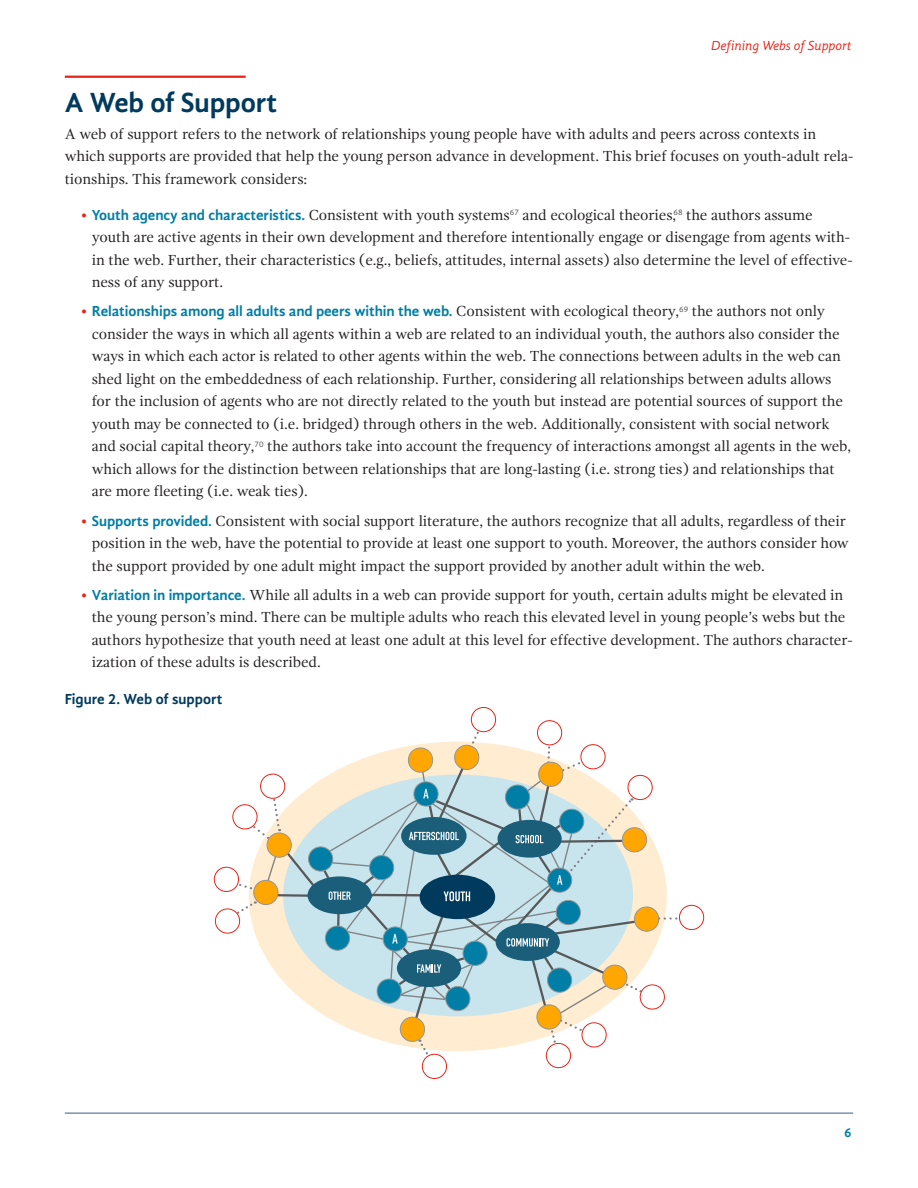
<style>
.page{position:relative;width:918px;height:1188px;background:#fff}
.page>*{position:absolute;margin:0;border:0;box-sizing:border-box;transform-origin:0 0}
.t1{font:700 28.5px "Gandhi Sans";letter-spacing:-.005em;color:#003a5d}
.t2{font:15px/22.5px "Gandhi Serif";letter-spacing:-.005em;color:#231f20}
.t3{font:700 15px "Gandhi Sans";letter-spacing:-.005em;color:#007ea5}
.t4{font:700 15px "Gandhi Sans";color:#003a5d}
.t5{font:italic 13.5px "Gandhi Sans";letter-spacing:-.005em;color:#e72419}
.t6{font:700 13.5px "Gandhi Sans";color:#007ea5}
.s1{color:#e72419}
.s2{font-family:"Gandhi Sans";font-weight:700;color:#007ea5}
.s3{font-family:"Gandhi Serif";font-weight:400;color:#e72419}
.s4{font-family:"Gandhi Serif";font-weight:400;color:#231f20}
</style>
<div class="page">
<hr style="left:65px;top:1112px;width:788px;height:2px;background:#7896ab">
<hr style="left:65px;top:76px;width:181px;height:2px;background:#e72419">
<div style="left:249px;top:742px;width:418px;height:309px;background:#ffecd1;border-radius:50%"></div>
<svg style="left:659px;top:917px;width:19px;height:3px"></svg>
<svg style="left:235px;top:882px;width:24px;height:8px"></svg>
<svg style="left:230px;top:901px;width:26px;height:17px"></svg>
<svg style="left:249px;top:790px;width:17px;height:52px"></svg>
<svg style="left:273px;top:773px;width:48px;height:238px"></svg>
<div style="left:471px;top:707px;width:25px;height:25px;border:1px solid #e72419;border-radius:50%"></div>
<div style="left:537px;top:720px;width:25px;height:25px;border:1px solid #e72419;border-radius:50%"></div>
<svg style="left:628px;top:775px;width:24px;height:25px"></svg>
<div style="left:628px;top:775px;width:25px;height:25px;border:1px solid #e72419;border-radius:50%"></div>
<div style="left:679px;top:905px;width:25px;height:25px;border:1px solid #e72419;border-radius:50%"></div>
<div style="left:640px;top:985px;width:25px;height:24px;border:1px solid #e72419;border-radius:50%"></div>
<div style="left:261px;top:774px;width:24px;height:24px;background:#fff;border-radius:50%"></div>
<div style="left:260px;top:774px;width:25px;height:25px;border:1px solid #e72419;border-radius:50%"></div>
<div style="left:233px;top:805px;width:24px;height:24px;background:#fff;border-radius:50%"></div>
<div style="left:232px;top:804px;width:25px;height:25px;border:1px solid #e72419;border-radius:50%"></div>
<div style="left:214px;top:867px;width:25px;height:24px;background:#fff;border-radius:50%"></div>
<div style="left:214px;top:867px;width:25px;height:25px;border:1px solid #e72419;border-radius:50%"></div>
<div style="left:215px;top:909px;width:25px;height:24px;background:#fff;border-radius:50%"></div>
<div style="left:215px;top:909px;width:25px;height:25px;border:1px solid #e72419;border-radius:50%"></div>
<div style="left:422px;top:1054px;width:25px;height:25px;border:1px solid #e72419;border-radius:50%"></div>
<div style="left:546px;top:1043px;width:25px;height:25px;border:1px solid #e72419;border-radius:50%"></div>
<div style="left:267px;top:833px;width:24px;height:24px;background:#ffa700;border-radius:50%"></div>
<div style="left:267px;top:833px;width:25px;height:25px;border:1px solid #939598;border-radius:50%"></div>
<div style="left:254px;top:880px;width:24px;height:25px;background:#ffa700;border-radius:50%"></div>
<div style="left:253px;top:880px;width:25px;height:25px;border:1px solid #939598;border-radius:50%"></div>
<div style="left:622px;top:827px;width:25px;height:25px;border:1px solid #939598;border-radius:50%"></div>
<div style="left:634px;top:907px;width:25px;height:24px;background:#ffa700;border-radius:50%"></div>
<div style="left:634px;top:907px;width:25px;height:25px;border:1px solid #939598;border-radius:50%"></div>
<div style="left:308px;top:876px;width:64px;height:38px;background:#1b5e7a;border-radius:50%"></div>
<div style="left:309px;top:847px;width:24px;height:24px;background:#007ea5;border-radius:50%"></div>
<div style="left:308px;top:847px;width:25px;height:24px;border:1px solid #939598;border-radius:50%"></div>
<svg style="left:321px;top:727px;width:325px;height:331px"></svg>
<p class="t5" style="left:711px;top:37px;width:142px">Defining Webs of Support</p>
<h1 class="t1" style="left:65px;top:86px;width:214px">A Web of Support</h1>
<p class="t2" style="left:65px;top:122px;width:790px">A web of support refers to the network of relationships young people have with adults and peers across contexts in which supports are provided that help the young person advance in development. This brief focuses on youth-adult rela&shy;tionships. This framework considers:</p>
<p class="t2" style="left:92px;top:203px;width:762px;text-indent:-10px"><span class="s1">•</span> <span class="s2">Youth agency and characteristics.</span> Consistent with youth systems<sup>67</sup> and ecological theories,<sup>68</sup> the authors assume youth are active agents in their own development and therefore intentionally engage or disengage from agents with&shy;in the web. Further, their characteristics (e.g., beliefs, attitudes, internal assets) also determine the level of effective&shy;ness of any support.</p>
<p class="t3" style="left:81px;top:303px;width:745px"><span class="s3">•</span> Relationships among all adults and peers within the web. <span class="s4">Consistent with ecological theory,</span><sup>69</sup> <span class="s4">the authors not only</span></p>
<p class="t2" style="left:92px;top:323px;width:761px">consider the ways in which all agents within a web are related to an individual youth, the authors also consider the ways in which each actor is related to other agents within the web. The connections between adults in the web can shed light on the embeddedness of each relationship. Further, considering all relationships between adults allows for the inclusion of agents who are not directly related to the youth but instead are potential sources of support the youth may be connected to (i.e. bridged) through others in the web. Additionally, consistent with social network and social capital theory,<sup>70</sup> the authors take into account the frequency of interactions amongst all agents in the web, which allows for the distinction between relationships that are long-lasting (i.e. strong ties) and relationships that are more fleeting (i.e. weak ties).</p>
<p class="t2" style="left:92px;top:509px;width:759px;text-indent:-10px"><span class="s1">•</span> <span class="s2">Supports provided.</span> Consistent with social support literature, the authors recognize that all adults, regardless of their position in the web, have the potential to provide at least one support to youth. Moreover, the authors consider how the support provided by one adult might impact the support provided by another adult within the web.</p>
<p class="t2" style="left:92px;top:584px;width:763px;text-indent:-10px"><span class="s1">•</span> <span class="s2">Variation in importance.</span> While all adults in a web can provide support for youth, certain adults might be elevated in the young person’s mind. There can be multiple adults who reach this elevated level in young people’s webs but the authors hypothesize that youth need at least one adult at this level for effective development. The authors character&shy;ization of these adults is described.</p>
<p class="t4" style="left:65px;top:690px;width:159px">Figure 2. Web of support</p>
<p class="t6" style="left:844px;top:1125px;width:9px">6</p>
</div>
